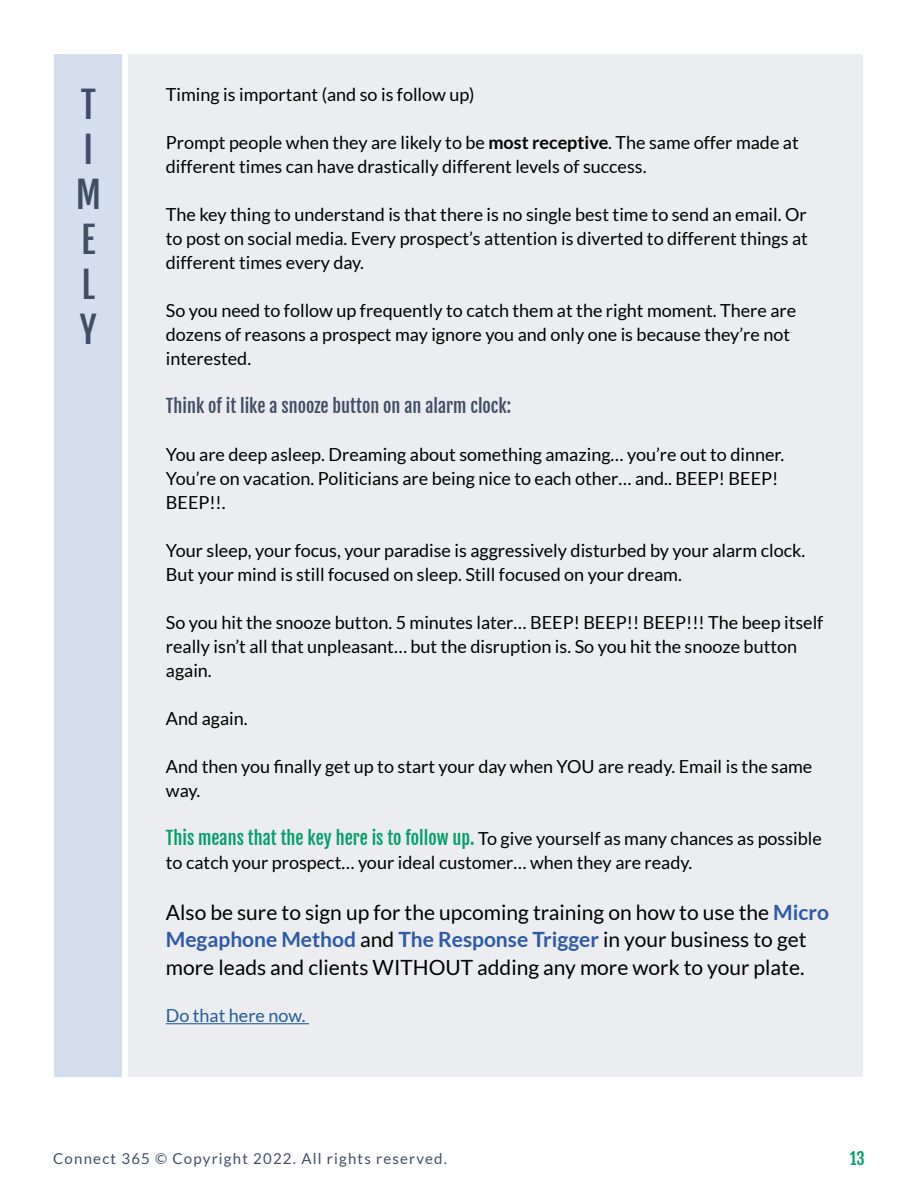
<style>
.page{position:relative;width:918px;height:1188px;background:#fff}
.page>*{position:absolute;margin:0;border:0;box-sizing:border-box;transform-origin:0 0}
.t1{font:36px/45px "Fjalla One";color:#404f67}
.t2{font:21px/27px "Lato";color:#000}
.t3{font:18px/24px "Lato";color:#000}
.t4{font:18px "Fjalla One";color:#404f67}
.t5{font:18px "Lato";color:#205d9e}
.t6{font:16.5px "Fjalla One";color:#009f67}
.t7{font:15px "Lato";letter-spacing:.08em;color:#404f67}
.s1{font-weight:700}
.s2{font-family:"Fjalla One";color:#009f67}
.s3{font-weight:700;color:#2b5aa9}
</style>
<div class="page">
<div style="left:128px;top:54px;width:734px;height:1022px;background:#ecedf0"></div>
<div style="left:55px;top:54px;width:67px;height:1022px;background:#d5deee"></div>
<hr style="left:166px;top:1023px;width:143px;height:1px;background:#205d9e">
<h1 class="t1" style="left:76px;top:82px;width:27px">T<br>I<br>M<br>E<br>L<br>Y</h1>
<p class="t3" style="left:166px;top:83px;width:310px">Timing is important (and so is follow up)</p>
<p class="t3" style="left:166px;top:131px;width:634px">Prompt people when they are likely to be <span class="s1">most receptive</span>. The same offer made at different times can have drastically different levels of success.</p>
<p class="t3" style="left:166px;top:203px;width:644px;text-align:justify">The key thing to understand is that there is no single best time to send an email. Or to post on social media. Every prospect’s attention is diverted to different things at different times every day.</p>
<p class="t3" style="left:166px;top:299px;width:632px">So you need to follow up frequently to catch them at the right moment. There are dozens of reasons a prospect may ignore you and only one is because they’re not interested.</p>
<p class="t4" style="left:166px;top:395px;width:347px">Think of it like a snooze button on an alarm clock:</p>
<p class="t3" style="left:166px;top:443px;width:620px">You are deep asleep. Dreaming about something amazing… you’re out to dinner.<br>You’re on vacation. Politicians are being nice to each other… and.. BEEP! BEEP!<br>BEEP!!.</p>
<p class="t3" style="left:166px;top:539px;width:641px">Your sleep, your focus, your paradise is aggressively disturbed by your alarm clock.<br>But your mind is still focused on sleep. Still focused on your dream.</p>
<p class="t3" style="left:166px;top:611px;width:659px">So you hit the snooze button. 5 minutes later… BEEP! BEEP!! BEEP!!! The beep itself really isn’t all that unpleasant… but the disruption is. So you hit the snooze button again.</p>
<p class="t3" style="left:166px;top:707px;width:83px">And again.</p>
<p class="t3" style="left:166px;top:755px;width:648px">And then you finally get up to start your day when YOU are ready. Email is the same way.</p>
<p class="t3" style="left:166px;top:827px;width:658px"><span class="s2">This means that the key here is to follow up.</span> To give yourself as many chances as possible to catch your prospect… your ideal customer… when they are ready.</p>
<p class="t2" style="left:166px;top:899px;width:665px">Also be sure to sign up for the upcoming training on how to use the <span class="s3">Micro<br>Megaphone Method</span> and <span class="s3">The Response Trigger</span> in your business to get more leads and clients WITHOUT adding any more work to your plate.</p>
<p class="t5" style="left:166px;top:1006px;width:141px">Do that here now.</p>
<p class="t7" style="left:53px;top:1150px;width:395px">Connect 365 © Copyright 2022. All rights reserved.</p>
<p class="t6" style="left:850px;top:1149px;width:17px">13</p>
</div>
